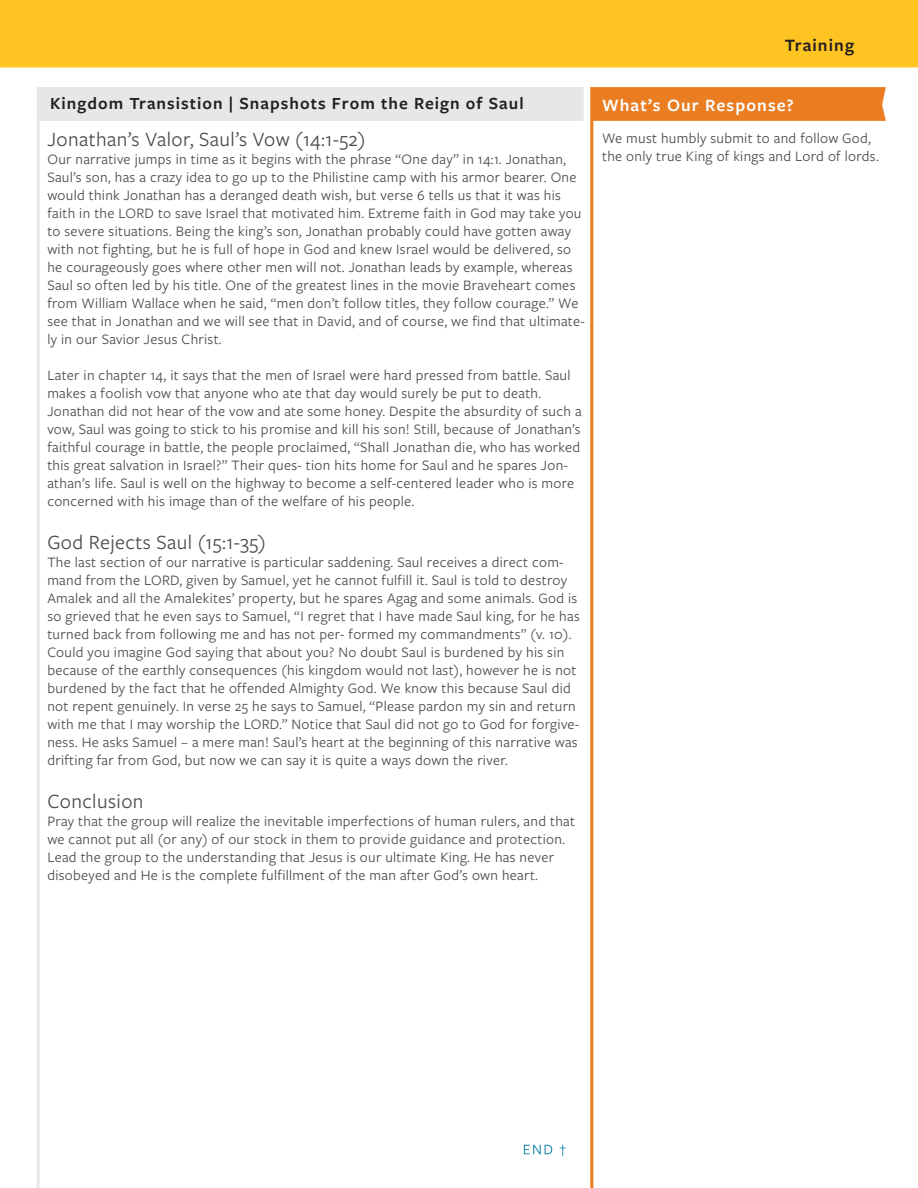
<style>
.page{position:relative;width:918px;height:1188px;background:#fff}
.page>*{position:absolute;margin:0;border:0;box-sizing:border-box;transform-origin:0 0}
.t1{font:21px "Freight Sans Pro";letter-spacing:.02em;color:#494a4b}
.t2{font:600 18px "Freight Sans Pro";letter-spacing:.06em;color:#fff}
.t3{font:600 18px "Freight Sans Pro";letter-spacing:.06em;color:#231f20}
.t4{font:600 17.7px "Freight Sans Pro";letter-spacing:.06em;color:#231f20}
.t5{font:15px/18px "Freight Sans Pro";letter-spacing:.02em;color:#494a4b}
</style>
<div class="page">
<img style="left:0;top:0;width:918px;height:1188px">
<p class="t3" style="left:785px;top:33px;width:71px">Training</p>
<p class="t4" style="left:50px;top:91px;width:475px">Kingdom Transistion | Snapshots From the Reign of Saul</p>
<p class="t2" style="left:602px;top:93px;width:193px">What’s Our Response?</p>
<p class="t5" style="left:602px;top:129px;width:278px">We must humbly submit to and follow God, the only true King of kings and Lord of lords.</p>
<p class="t1" style="left:47px;top:125px;width:320px">Jonathan’s Valor, Saul’s Vow (14:1-52)</p>
<p class="t5" style="left:47px;top:149px;width:539px">Our narrative jumps in time as it begins with the phrase “One day” in 14:1. Jonathan, Saul’s son, has a crazy idea to go up to the Philistine camp with his armor bearer. One would think Jonathan has a deranged death wish, but verse 6 tells us that it was his faith in the LORD to save Israel that motivated him. Extreme faith in God may take you to severe situations. Being the king’s son, Jonathan probably could have gotten away with not fighting, but he is full of hope in God and knew Israel would be delivered, so he courageously goes where other men will not. Jonathan leads by example, whereas Saul so often led by his title. One of the greatest lines in the movie Braveheart comes from William Wallace when he said, “men don’t follow titles, they follow courage.” We see that in Jonathan and we will see that in David, and of course, we find that ultimate&shy;ly in our Savior Jesus Christ.</p>
<p class="t5" style="left:47px;top:365px;width:536px">Later in chapter 14, it says that the men of Israel were hard pressed from battle. Saul makes a foolish vow that anyone who ate that day would surely be put to death.<br>Jonathan did not hear of the vow and ate some honey. Despite the absurdity of such a vow, Saul was going to stick to his promise and kill his son! Still, because of Jonathan’s faithful courage in battle, the people proclaimed, “Shall Jonathan die, who has worked this great salvation in Israel?” Their ques- tion hits home for Saul and he spares Jon&shy;athan’s life. Saul is well on the highway to become a self-centered leader who is more concerned with his image than of the welfare of his people.</p>
<p class="t1" style="left:47px;top:528px;width:220px">God Rejects Saul (15:1-35)</p>
<p class="t5" style="left:47px;top:552px;width:534px">The last section of our narrative is particular saddening. Saul receives a direct com&shy;mand from the LORD, given by Samuel, yet he cannot fulfill it. Saul is told to destroy Amalek and all the Amalekites’ property, but he spares Agag and some animals. God is so grieved that he even says to Samuel, “I regret that I have made Saul king, for he has turned back from following me and has not per- formed my commandments” (v. 10).<br>Could you imagine God saying that about you? No doubt Saul is burdened by his sin because of the earthly consequences (his kingdom would not last), however he is not burdened by the fact that he offended Almighty God. We know this because Saul did not repent genuinely. In verse 25 he says to Samuel, “Please pardon my sin and return with me that I may worship the LORD.” Notice that Saul did not go to God for forgive&shy;ness. He asks Samuel – a mere man! Saul’s heart at the beginning of this narrative was drifting far from God, but now we can say it is quite a ways down the river.</p>
<p class="t1" style="left:47px;top:787px;width:98px">Conclusion</p>
<p class="t5" style="left:47px;top:812px;width:529px">Pray that the group will realize the inevitable imperfections of human rulers, and that we cannot put all (or any) of our stock in them to provide guidance and protection.<br>Lead the group to the understanding that Jesus is our ultimate King. He has never disobeyed and He is the complete fulfillment of the man after God’s own heart.</p>
</div>
